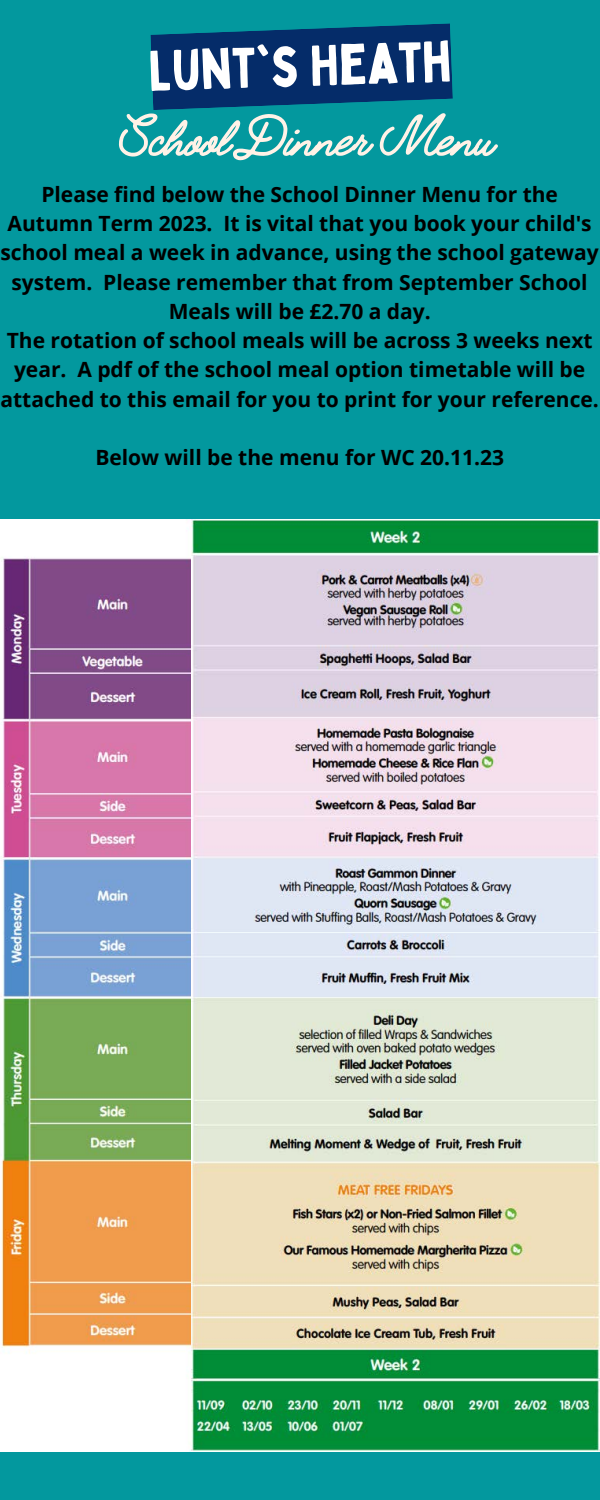
<style>
.page{position:relative;width:600px;height:1500px;background:#03989e}
.page>*{position:absolute;margin:0;border:0;box-sizing:border-box;transform-origin:0 0}
.t1{font:700 58.6px "Jimmy Script";color:#fff2e7}
.t2{font:56px "Bobby Jones";color:#fff}
.t3{font:700 21px/29.2px "Open Sans";color:#000;text-align:center}
</style>
<div class="page">
<svg style="left:150px;top:23px;width:303px;height:87px;background:#043b70"></svg>
<img style="left:0;top:519px;width:191px;height:933px">
<img style="left:191px;top:519px;width:409px;height:933px">
<p class="t2" style="left:147px;top:36px;width:304px;rotate:-2deg">Lunt's Heath</p>
<p class="t1" style="left:119px;top:100px;width:376px">School Dinner Menu</p>
<p class="t3" style="left:1px;top:179px;width:600px">Please find below the School Dinner Menu for the Autumn Term 2023. It is vital that you book your child's school meal a week in advance, using the school gateway system. Please remember that from September School Meals will be £2.70 a day.</p>
<p class="t3" style="left:0;top:325px;width:600px">The rotation of school meals will be across 3 weeks next year. A pdf of the school meal option timetable will be attached to this email for you to print for your reference.</p>
<p class="t3" style="left:95px;top:442px;width:410px">Below will be the menu for WC 20.11.23</p>
</div>
